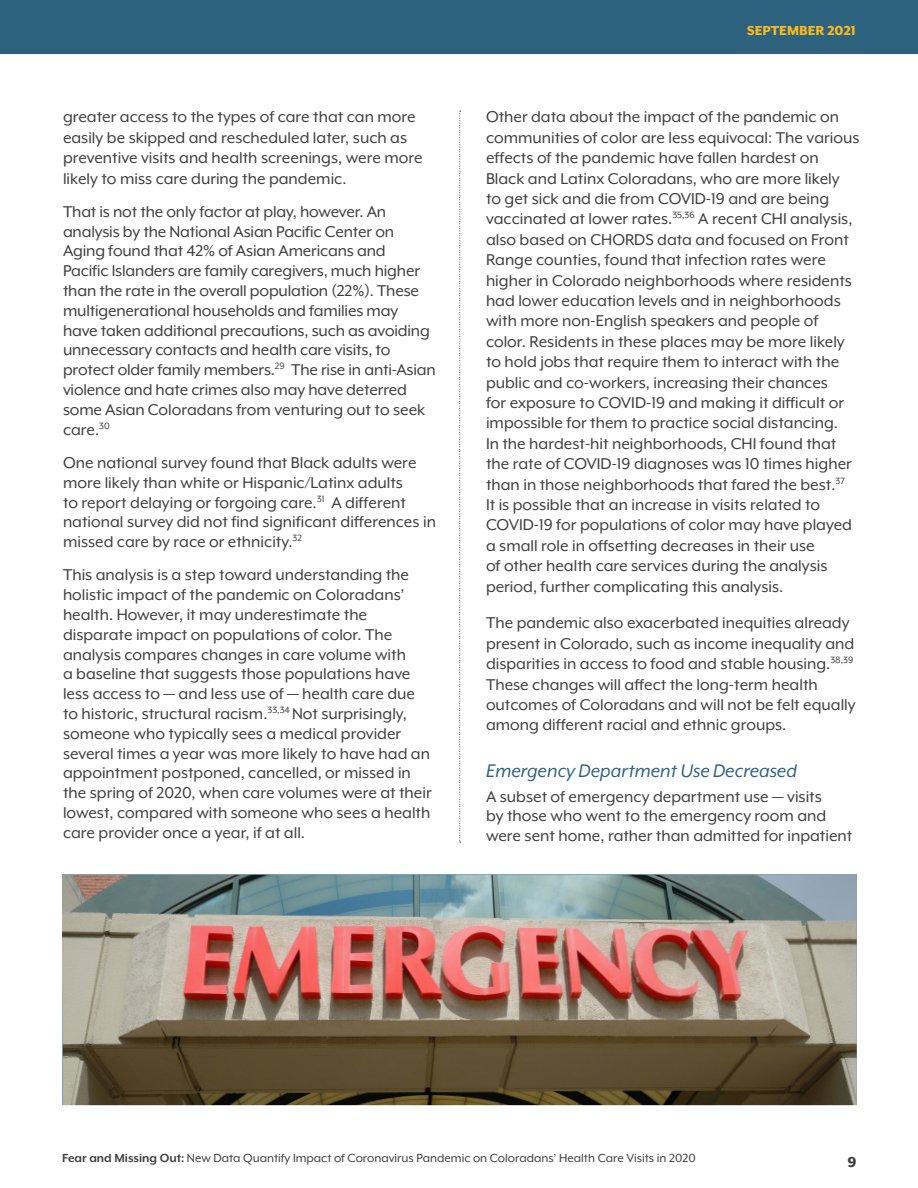
<style>
.page{position:relative;width:918px;height:1188px;background:#fff}
.page>*{position:absolute;margin:0;border:0;box-sizing:border-box;transform-origin:0 0}
.Hed_4{font:italic 21px "Mr Eaves XL Mod OT";color:#2e6380}
.CHI_Body_Copy{font:18px/20.4px "Mr Eaves XL Mod OT";color:#3e3e3f}
.t1{font:800 16.5px "Mr Eaves XL Mod OT";color:#3e3e3f}
.t2{font:800 15px "Mr Eaves XL Mod OT";color:#fdb91b}
.t3{font:13.5px "Mr Eaves XL Mod OT";color:#3e3e3f}
.s1{font-weight:700}
</style>
<div class="page">
<div style="left:0;top:0;width:918px;height:54px;background:#2e6380"></div>
<img style="left:62px;top:875px;width:795px;height:230px">
<svg style="left:459px;top:111px;width:2px;height:732px"></svg>
<p class="CHI_Body_Copy" style="left:63px;top:107px;width:361px">greater access to the types of care that can more easily be skipped and rescheduled later, such as preventive visits and health screenings, were more likely to miss care during the pandemic.</p>
<p class="CHI_Body_Copy" style="left:63px;top:202px;width:374px;line-height:19.8px">That is not the only factor at play, however. An analysis by the National Asian Pacific Center on Aging found that 42% of Asian Americans and<br>Pacific Islanders are family caregivers, much higher than the rate in the overall population (22%). These multigenerational households and families may have taken additional precautions, such as avoiding unnecessary contacts and health care visits, to protect older family members.<sup>29</sup> The rise in anti-Asian violence and hate crimes also may have deterred some Asian Coloradans from venturing out to seek care.<sup>30</sup></p>
<p class="CHI_Body_Copy" style="left:63px;top:453px;width:374px;line-height:19.8px">One national survey found that Black adults were more likely than white or Hispanic/Latinx adults<br>to report delaying or forgoing care.<sup>31</sup> A different national survey did not find significant differences in missed care by race or ethnicity.<sup>32</sup></p>
<p class="CHI_Body_Copy" style="left:63px;top:565px;width:370px;line-height:19.8px">This analysis is a step toward understanding the holistic impact of the pandemic on Coloradans’ health. However, it may underestimate the disparate impact on populations of color. The analysis compares changes in care volume with<br>a baseline that suggests those populations have less access to — and less use of — health care due to historic, structural racism.<sup>33,34</sup> Not surprisingly, someone who typically sees a medical provider several times a year was more likely to have had an appointment postponed, cancelled, or missed in the spring of 2020, when care volumes were at their lowest, compared with someone who sees a health care provider once a year, if at all.</p>
<p class="t2" style="left:747px;top:23px;width:110px">SEPTEMBER 2021</p>
<p class="CHI_Body_Copy" style="left:486px;top:107px;width:375px">Other data about the impact of the pandemic on communities of color are less equivocal: The various effects of the pandemic have fallen hardest on Black and Latinx Coloradans, who are more likely<br>to get sick and die from COVID-19 and are being vaccinated at lower rates.<sup>35,36</sup> A recent CHI analysis, also based on CHORDS data and focused on Front Range counties, found that infection rates were higher in Colorado neighborhoods where residents had lower education levels and in neighborhoods with more non-English speakers and people of color. Residents in these places may be more likely to hold jobs that require them to interact with the public and co-workers, increasing their chances<br>for exposure to COVID-19 and making it difficult or impossible for them to practice social distancing.<br>In the hardest-hit neighborhoods, CHI found that the rate of COVID-19 diagnoses was 10 times higher than in those neighborhoods that fared the best.<sup>37<br></sup>It is possible that an increase in visits related to COVID-19 for populations of color may have played a small role in offsetting decreases in their use<br>of other health care services during the analysis period, further complicating this analysis.</p>
<p class="CHI_Body_Copy" style="left:486px;top:613px;width:371px">The pandemic also exacerbated inequities already present in Colorado, such as income inequality and disparities in access to food and stable housing.<sup>38,39<br></sup>These changes will affect the long-term health outcomes of Coloradans and will not be felt equally among different racial and ethnic groups.</p>
<p class="Hed_4" style="left:486px;top:760px;width:312px">Emergency Department Use Decreased</p>
<p class="CHI_Body_Copy" style="left:486px;top:786px;width:368px;line-height:19.8px">A subset of emergency department use — visits<br>by those who went to the emergency room and were sent home, rather than admitted for inpatient</p>
<p class="t3" style="left:62px;top:1151px;width:635px"><span class="s1">Fear and Missing Out:</span> New Data Quantify Impact of Coronavirus Pandemic on Coloradans’ Health Care Visits in 2020</p>
<p class="t1" style="left:848px;top:1154px;width:11px">9</p>
</div>
